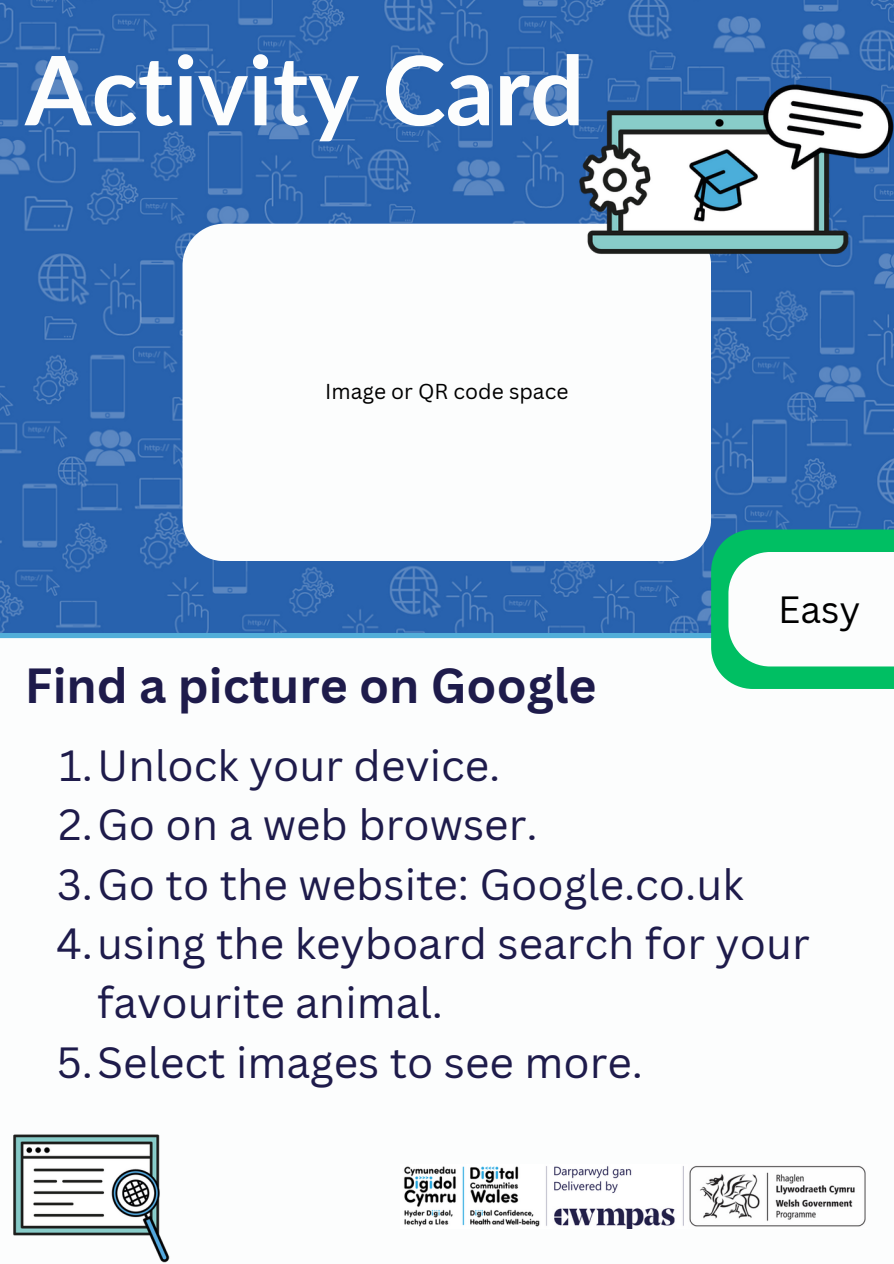
<style>
.page{position:relative;width:894px;height:1264px;background:#fff}
.page>*{position:absolute;margin:0;border:0;box-sizing:border-box;transform-origin:0 0}
.t1{font:700 95.85px "Lato";color:#fcfdfd}
.t2{font:700 48px "Canva Sans";color:#1e1b4b}
.t3{font:42.45px/59.4px "Canva Sans";color:#1e1b4b}
.t4{font:36.9px "Canva Sans";color:#000}
.t5{font:21px "Canva Sans";color:#000}
</style>
<div class="page">
<img style="left:404px;top:1165px;width:462px;height:63px">
<img style="left:0;top:0;width:893px;height:632px">
<svg style="left:182px;top:224px;width:529px;height:337px"></svg>
<img style="left:563px;top:4px;width:330px;height:347px">
<img style="left:13px;top:1134px;width:157px;height:129px">
<div style="left:711px;top:529px;width:182px;height:160px;background:#00bf63"></div>
<div style="left:728px;top:552px;width:165px;height:114px;background:#fcfdfd"></div>
<p class="t1" style="left:25px;top:31px;width:560px">Activity Card</p>
<h1 class="t5" style="left:325px;top:377px;width:245px">Image or QR code space</h1>
<p class="t4" style="left:778px;top:584px;width:84px">Easy</p>
<p class="t2" style="left:25px;top:652px;width:573px">Find a picture on Google</p>
<p class="t3" style="left:59px;top:734px;width:442px">1.Unlock your device.</p>
<p class="t3" style="left:58px;top:794px;width:480px">2.Go on a web browser.</p>
<p class="t3" style="left:57px;top:853px;width:687px">3.Go to the website: Google.co.uk</p>
<p class="t3" style="left:97px;top:912px;width:713px;text-indent:-41px">4.using the keyboard search for your favourite animal.</p>
<p class="t3" style="left:57px;top:1031px;width:587px">5.Select images to see more.</p>
</div>
